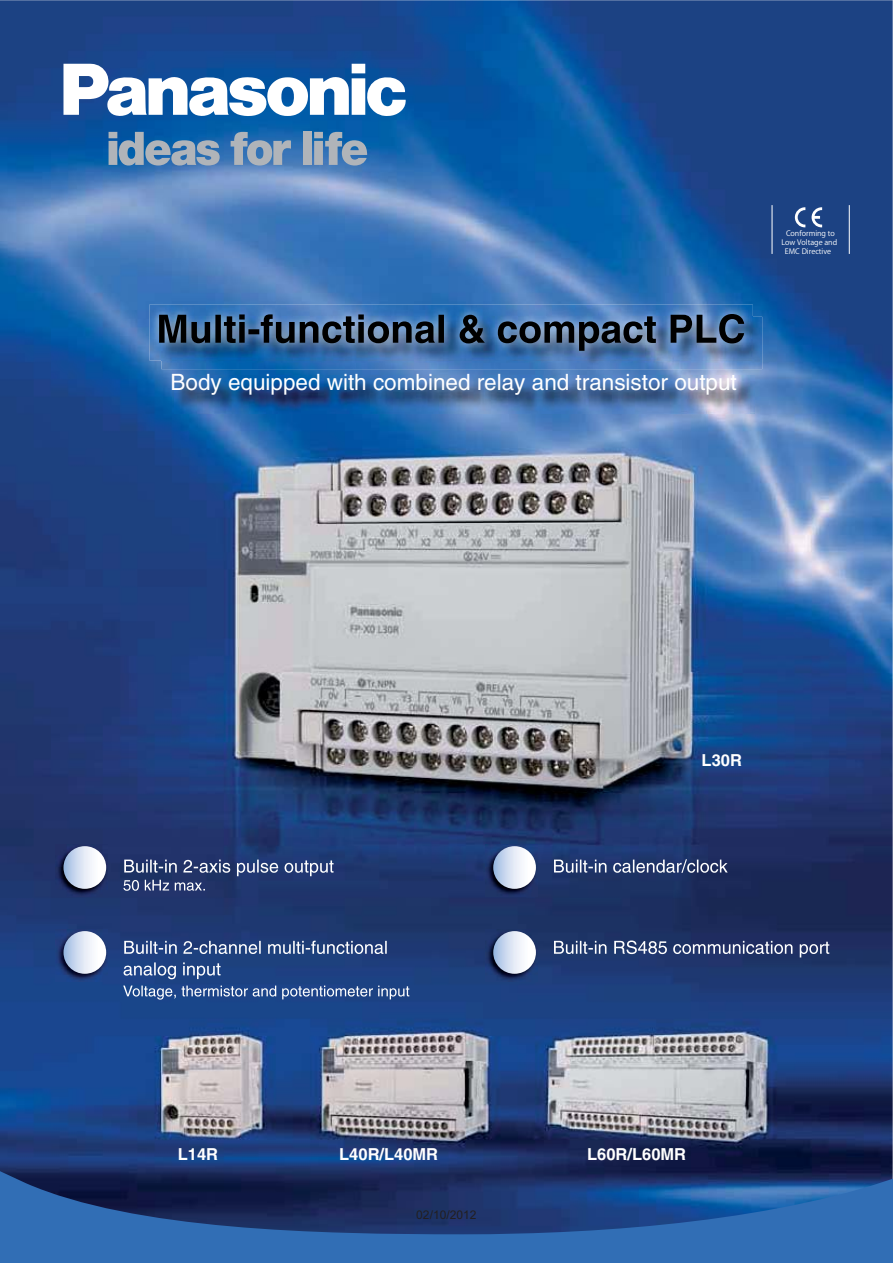
<style>
.page{position:relative;width:893px;height:1263px;background:#fff}
.page>*{position:absolute;margin:0;border:0;box-sizing:border-box;transform-origin:0 0}
.t1{font:22.5px "Helvetica";color:#fff}
.t2{font:700 16.5px "Helvetica";color:#fff}
.t3{font:12px "Arial";color:#231f20}
.t4{font:7.35px/8.7px "Koz Go Pr 6 N Regular 90 msp RKSJ H";color:#fff;text-align:center}
</style>
<div class="page">
<img style="left:0;top:0;width:893px;height:1171px">
<svg style="left:63px;top:64px;width:343px;height:52px"></svg>
<svg style="left:109px;top:132px;width:111px;height:34px;background:#688fb2"></svg>
<svg style="left:231px;top:132px;width:60px;height:34px;background:#7193b6"></svg>
<div style="left:303px;top:132px;width:9px;height:33px;background:#b0b4b9"></div>
<svg style="left:314px;top:132px;width:53px;height:34px;background:#7294b5"></svg>
<img style="left:174px;top:376px;width:581px;height:38px">
<svg style="left:795px;top:207px;width:10px;height:20px"></svg>
<svg style="left:811px;top:207px;width:11px;height:20px"></svg>
<hr style="left:849px;top:205px;width:1px;height:49px;background:#fff">
<hr style="left:771px;top:205px;width:1px;height:49px;background:#fff">
<svg style="left:123px;top:860px;width:211px;height:31px;background:#425482"></svg>
<svg style="left:123px;top:986px;width:286px;height:14px;background:#4f6ea3"></svg>
<svg style="left:124px;top:962px;width:97px;height:17px;background:#526ea0"></svg>
<svg style="left:124px;top:941px;width:263px;height:13px;background:#5f749f"></svg>
<svg style="left:554px;top:859px;width:174px;height:14px;background:#5d6b91"></svg>
<svg style="left:554px;top:941px;width:275px;height:16px;background:#55638b"></svg>
<img style="left:56px;top:845px;width:52px;height:51px">
<svg style="left:63px;top:846px;width:43px;height:43px"></svg>
<img style="left:56px;top:930px;width:52px;height:51px">
<svg style="left:63px;top:931px;width:43px;height:43px"></svg>
<img style="left:486px;top:845px;width:51px;height:51px">
<svg style="left:493px;top:846px;width:43px;height:43px"></svg>
<img style="left:486px;top:930px;width:51px;height:51px">
<svg style="left:493px;top:931px;width:43px;height:43px"></svg>
<img style="left:161px;top:317px;width:601px;height:52px">
<img style="left:149px;top:305px;width:604px;height:55px">
<img style="left:161px;top:317px;width:592px;height:43px">
<svg style="left:159px;top:314px;width:585px;height:37px;background:#3b5779"></svg>
<svg style="left:0;top:1171px;width:893px;height:92px;background:#244f8c"></svg>
<p class="t4" style="left:781px;top:230px;width:57px">Conforming to<br>Low Voltage and<br>EMC Directive</p>
<p class="t1" style="left:170px;top:374px;width:568px">Body equipped with combined relay and transistor output</p>
<p class="t2" style="left:702px;top:754px;width:42px">L30R</p>
<p class="t2" style="left:178px;top:1148px;width:42px">L14R</p>
<p class="t2" style="left:339px;top:1148px;width:100px">L40R/L40MR</p>
<p class="t2" style="left:587px;top:1148px;width:100px">L60R/L60MR</p>
<p class="t3" style="left:416px;top:1208px;width:62px">02/10/2012</p>
</div>
